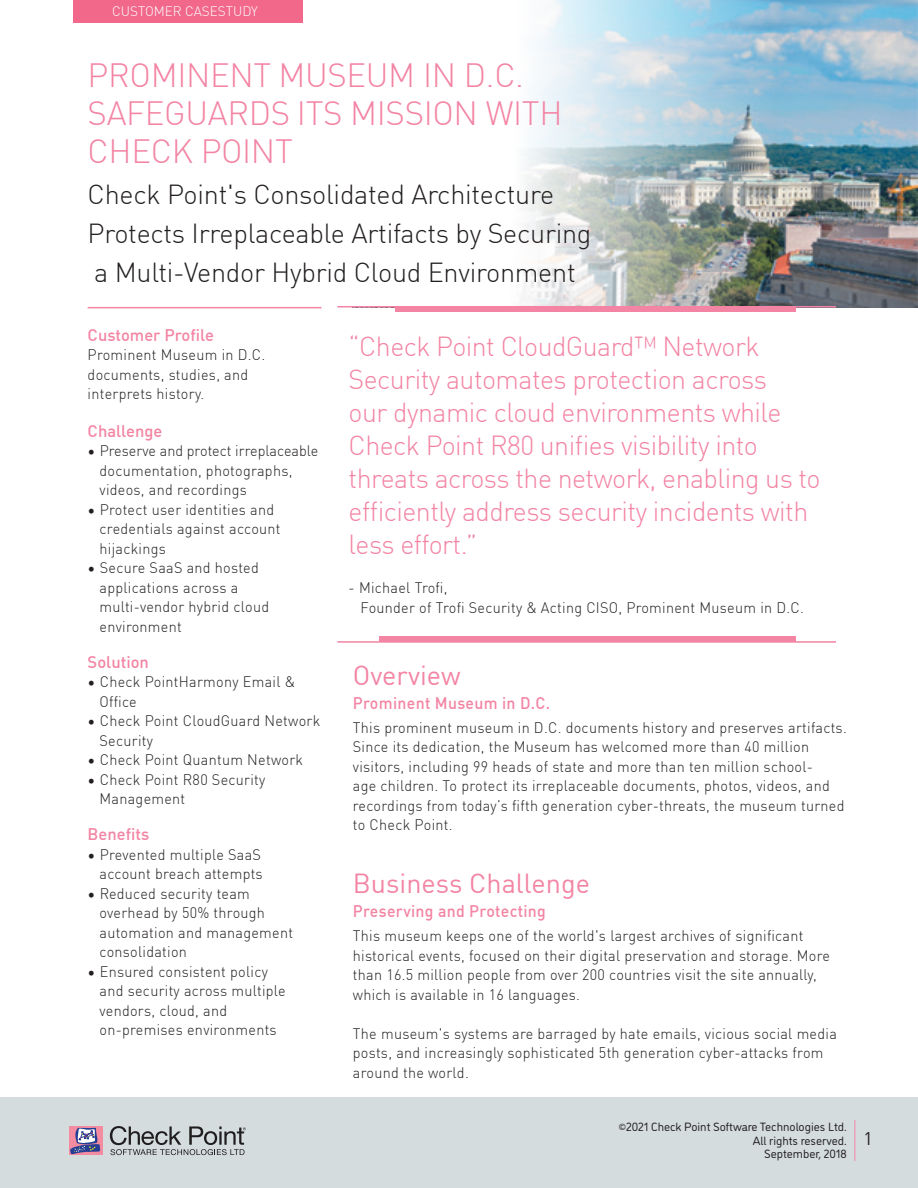
<style>
.page{position:relative;width:918px;height:1188px;background:#fff}
.page>*{position:absolute;margin:0;border:0;box-sizing:border-box;transform-origin:0 0}
.t1{font:300 33px/38.4px "DIN Pro";letter-spacing:-.01em;color:#f384a4}
.t2{font:300 27px/33px "DIN Pro";letter-spacing:-.02em;color:#f384a4}
.t3{font:300 27px/39px "DIN Pro";letter-spacing:-.01em;color:#231f20}
.t4{font:27px "DIN Pro";color:#f384a4}
.t5{font:18px "DIN Pro";color:#231f20}
.t6{font:500 16.5px "DIN Pro";letter-spacing:.02em;color:#f384a4;scale:.96 1}
.t7{font:500 16.5px "DIN Pro";color:#f384a4}
.t8{font:300 15px/19.5px "DIN Pro";letter-spacing:.02em;color:#231f20;scale:.96 1}
.t9{font:300 13.5px "DIN Pro";color:#fff}
.t10{font:12px/13.5px "DI Nosaur";color:#231f20;text-align:right}
.t11{font:9px "DI Nosaur";color:#231f20}
</style>
<div class="page">
<div style="left:0;top:1097px;width:918px;height:91px;background:#d4dcde"></div>
<svg style="left:69px;top:1126px;width:33px;height:29px"></svg>
<svg style="left:70px;top:1128px;width:30px;height:26px"></svg>
<svg style="left:110px;top:1126px;width:136px;height:29px"></svg>
<hr style="left:854px;top:1120px;width:1px;height:41px;background:#f384a4">
<img style="left:353px;top:0;width:565px;height:308px">
<img style="left:353px;top:0;width:553px;height:306px">
<div style="left:379px;top:636px;width:416px;height:6px;background:#f384a4"></div>
<hr style="left:337px;top:641px;width:499px;height:2px;background:#f384a4">
<hr style="left:88px;top:307px;width:234px;height:1px;background:#f384a4">
<div style="left:73px;top:0;width:230px;height:23px;background:#f1688a"></div>
<div style="left:395px;top:306px;width:400px;height:5px;background:#f384a4"></div>
<hr style="left:337px;top:306px;width:499px;height:1px;background:#f384a4">
<p class="t9" style="left:112px;top:1px;width:147px">CUSTOMER CASESTUDY</p>
<h1 class="t1" style="left:88px;top:53px;width:476px">PROMINENT MUSEUM IN D C. .<br>SAFEGUARDS ITS MISSION WITH<br>CHECK POINT</h1>
<h2 class="t3" style="left:88px;top:173px;width:505px">Check Point s' Consolidated Architecture<br>Protects Irreplaceable Artifacts by Securing a Multi-Vendor Hybrid Cloud Environment</h2>
<p class="t7" style="left:88px;top:322px;width:128px">Customer Profile</p>
<p class="t8" style="left:88px;top:344px;width:187px">Prominent Museum in D C. . documents, studies, and interprets history.</p>
<p class="t7" style="left:88px;top:418px;width:76px">Challenge</p>
<p class="t8" style="left:100px;top:440px;width:230px;text-indent:-12px">• Preserve and protect irreplaceable documentation, photographs, videos, and recordings</p>
<p class="t8" style="left:100px;top:498px;width:190px;text-indent:-12px">• Protect user identities and credentials against account hijackings</p>
<p class="t8" style="left:100px;top:557px;width:178px;text-indent:-12px">• Secure SaaS and hosted applications across a multi-vendor hybrid cloud environment</p>
<p class="t7" style="left:88px;top:649px;width:63px">Solution</p>
<p class="t8" style="left:100px;top:671px;width:205px;text-indent:-12px">• Check PointHarmony Email &amp;<br>Office</p>
<p class="t8" style="left:100px;top:710px;width:232px;text-indent:-12px">• Check Point CloudGuard Network<br>Security</p>
<p class="t8" style="left:88px;top:749px;width:226px">• Check Point Quantum Network</p>
<p class="t8" style="left:100px;top:768px;width:174px;text-indent:-12px">• Check Point R80 Security<br>Management</p>
<p class="t7" style="left:88px;top:821px;width:63px">Benefits</p>
<p class="t8" style="left:88px;top:843px;width:184px;text-align:right">• Prevented multiple SaaS account breach attempts</p>
<p class="t8" style="left:100px;top:882px;width:203px;text-indent:-12px">• Reduced security team overhead by 50% through automation and management consolidation</p>
<p class="t8" style="left:100px;top:960px;width:195px;text-indent:-12px">• Ensured consistent policy and security across multiple vendors, cloud, and on-premises environments</p>
<p class="t2" style="left:349px;top:328px;width:474px">“Check Point CloudGuard™ Network Security automates protection across<br>our dynamic cloud environments while Check Point R80 unifies visibility into threats across the network, enabling us to efficiently address security incidents with less effort “.</p>
<p class="t8" style="left:361px;top:577px;width:463px;text-indent:-12px">- Michael Trofi,<br>Founder of Trofi Security &amp; Acting CISO, Prominent Museum in D C. .</p>
<h2 class="t4" style="left:353px;top:655px;width:109px">Overview</h2>
<p class="t6" style="left:353px;top:690px;width:207px">Prominent Museum in D C. .</p>
<p class="t8" style="left:353px;top:717px;width:516px">This prominent museum in D C. . documents history and preserves artifacts.<br>Since its dedication, the Museum has welcomed more than 40 million</p>
<p class="t8" style="left:353px;top:775px;width:498px">age children. To protect its irreplaceable documents, photos, videos, and</p>
<p class="t8" style="left:353px;top:756px;width:481px">visitors, including 99 heads of state and more than ten million school-</p>
<p class="t8" style="left:353px;top:795px;width:514px">recordings from today s’ fifth generation cyber-threats, the museum turned to Check Point.</p>
<h2 class="t4" style="left:353px;top:863px;width:239px">Business Challenge</h2>
<p class="t6" style="left:353px;top:899px;width:203px">Preserving and Protecting</p>
<p class="t8" style="left:353px;top:925px;width:499px">This museum keeps one of the world s' largest archives of significant historical events, focused on their digital preservation and storage. More than 16.5 million people from over 200 countries visit the site annually, which is available in 16 languages.</p>
<p class="t8" style="left:353px;top:1023px;width:506px">The museum s' systems are barraged by hate emails, vicious social media posts, and increasingly sophisticated 5th generation cyber-attacks from around the world.</p>
<p class="t10" style="left:626px;top:1120px;width:222px">2021 Check Point Software Technologies Ltd.</p>
<p class="t11" style="left:619px;top:1120px;width:9px">©</p>
<p class="t10" style="left:753px;top:1133px;width:95px">All rights reserved.<br>September, 2018</p>
<p class="t5" style="left:864px;top:1125px;width:11px">1</p>
</div>
